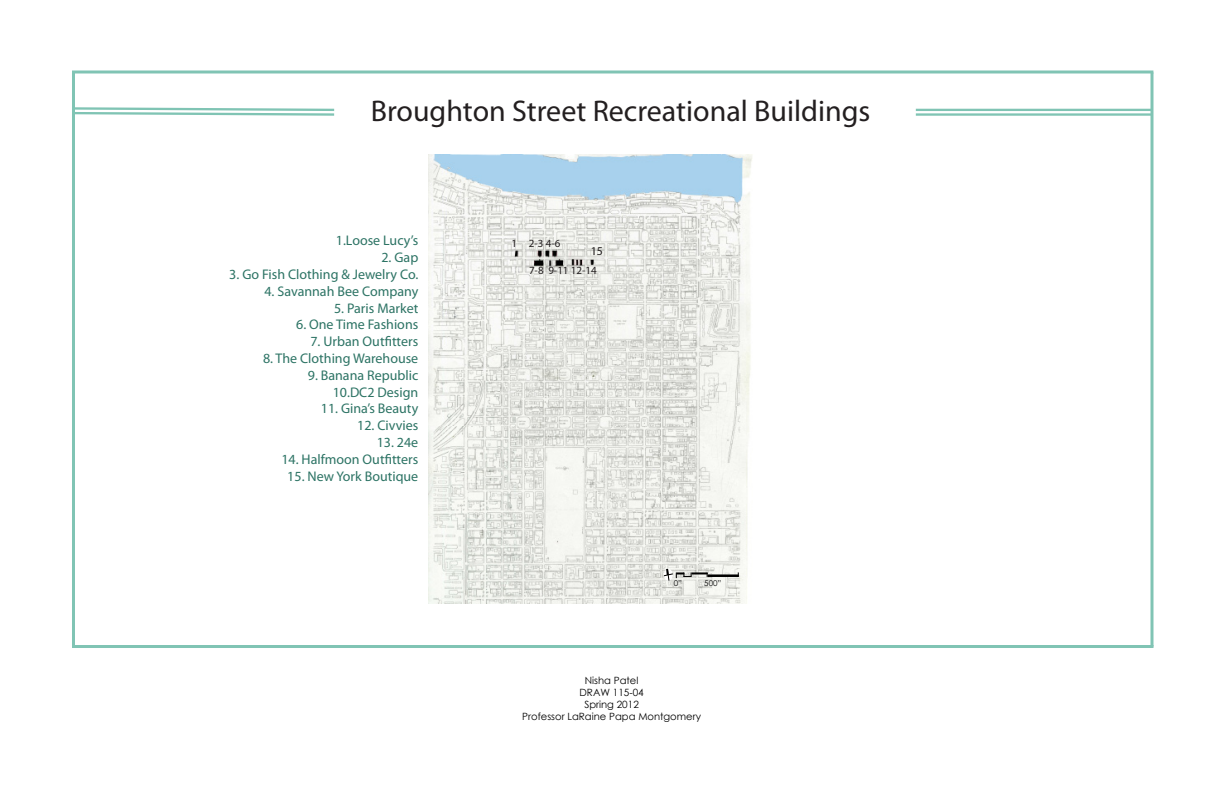
<style>
.page{position:relative;width:1224px;height:792px;background:#fff}
.page>*{position:absolute;margin:0;border:0;box-sizing:border-box;transform-origin:0 0}
.Colum_Text{font:30px "Myriad Pro";color:#231f20}
.Colum_Text-2{font:14px "Myriad Pro";color:#2c7364}
.Colum_Text-3{font:12px "Myriad Pro";color:#231f20}
.Colum_Text-4{font:11px "Myriad Pro";color:#231f20}
.t1{font:10px/12px "Century Gothic";color:#000;text-align:center}
.t2{font:8px "Century Gothic";color:#000}
</style>
<div class="page">
<hr style="left:72px;top:70px;width:1081px;height:3px;background:#80c4b4">
<hr style="left:1151px;top:72px;width:3px;height:575px;background:#80c4b4">
<hr style="left:72px;top:645px;width:1082px;height:3px;background:#80c4b4">
<hr style="left:72px;top:72px;width:3px;height:574px;background:#80c4b4">
<svg style="left:75px;top:107px;width:260px;height:9px"></svg>
<hr style="left:916px;top:109px;width:236px;height:2px;background:#80c4b4">
<hr style="left:916px;top:113px;width:236px;height:3px;background:#80c4b4">
<img style="left:429px;top:154px;width:323px;height:449px">
<div style="left:708px;top:574px;width:31px;height:3px;background:#000;border:1px solid #000"></div>
<svg style="left:663px;top:567px;width:45px;height:14px"></svg>
<p class="Colum_Text" style="left:371px;top:92px;width:501px">Broughton Street Recreational Buildings</p>
<p class="Colum_Text-2" style="left:336px;top:232px;width:84px">1.Loose Lucy’s</p>
<p class="Colum_Text-2" style="left:381px;top:249px;width:38px">2. Gap</p>
<p class="Colum_Text-2" style="left:229px;top:266px;width:190px">3. Go Fish Clothing &amp; Jewelry Co.</p>
<p class="Colum_Text-2" style="left:264px;top:282px;width:155px">4. Savannah Bee Company</p>
<p class="Colum_Text-2" style="left:334px;top:299px;width:86px">5. Paris Market</p>
<p class="Colum_Text-2" style="left:296px;top:316px;width:124px">6. One Time Fashions</p>
<p class="Colum_Text-2" style="left:310px;top:333px;width:109px">7. Urban Outfitters</p>
<p class="Colum_Text-2" style="left:263px;top:350px;width:157px">8. The Clothing Warehouse</p>
<p class="Colum_Text-2" style="left:308px;top:366px;width:112px">9. Banana Republic</p>
<p class="Colum_Text-2" style="left:333px;top:383px;width:87px">10.DC2 Design</p>
<p class="Colum_Text-2" style="left:321px;top:400px;width:99px">11. Gina’s Beauty</p>
<p class="Colum_Text-2" style="left:357px;top:417px;width:63px">12. Civvies</p>
<p class="Colum_Text-2" style="left:377px;top:434px;width:43px">13. 24e</p>
<p class="Colum_Text-2" style="left:281px;top:450px;width:138px">14. Halfmoon Outfitters</p>
<p class="Colum_Text-2" style="left:287px;top:467px;width:133px">15. New York Boutique</p>
<p class="Colum_Text-4" style="left:512px;top:237px;width:50px">1 2-3 4-6</p>
<p class="Colum_Text-4" style="left:529px;top:264px;width:69px">7-8 9-11 12-14</p>
<p class="Colum_Text-3" style="left:591px;top:244px;width:14px">15</p>
<p class="t2" style="left:674px;top:577px;width:10px">0”</p>
<p class="t2" style="left:704px;top:577px;width:19px">500”</p>
<p class="t1" style="left:522px;top:675px;width:180px">Nisha Patel<br>DRAW 115-04<br>Spring 2012<br>Professor LaRaine Papa Montgomery</p>
</div>
